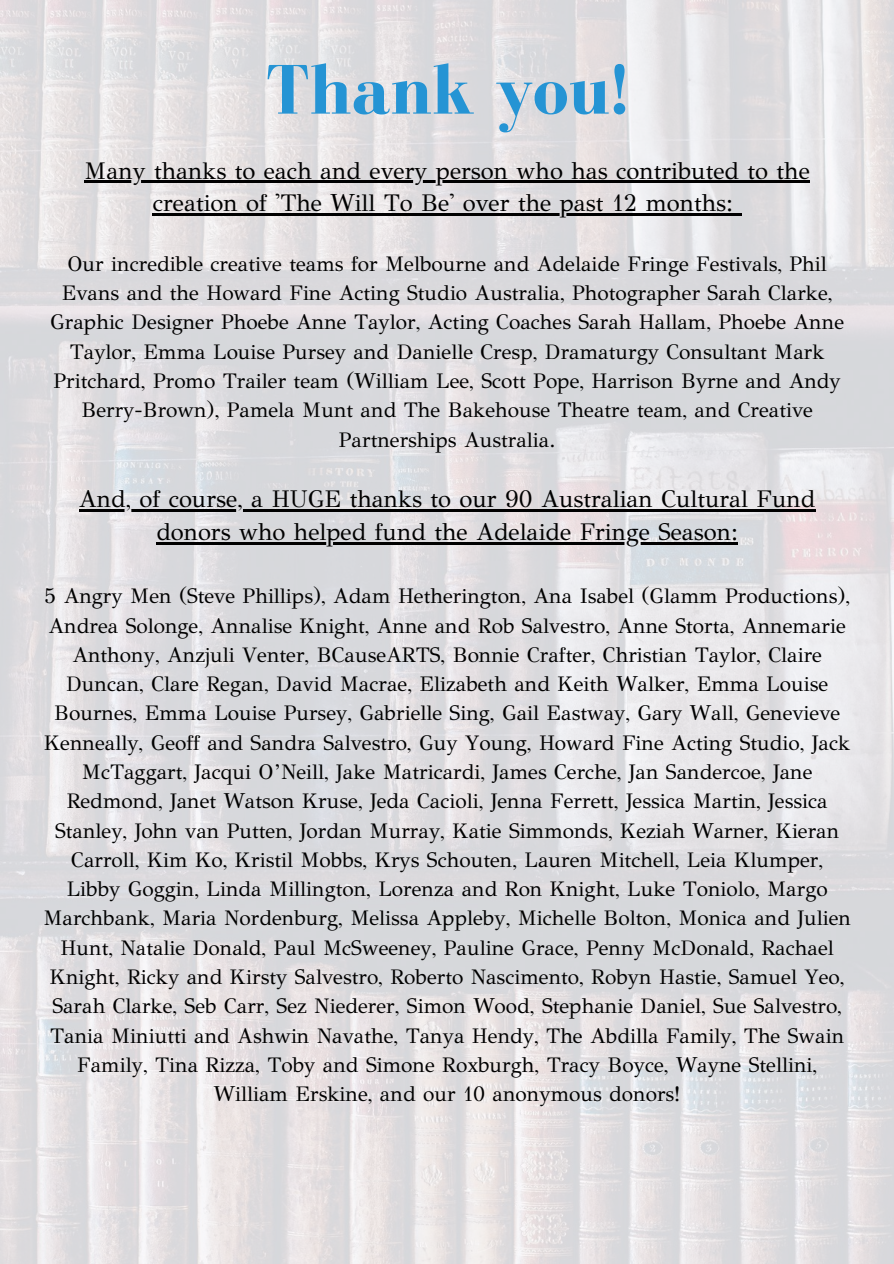
<style>
.page{position:relative;width:894px;height:1264px;background:#fff}
.page>*{position:absolute;margin:0;border:0;box-sizing:border-box;transform-origin:0 0}
.t1{font:700 72px "Bodoni FLF";color:#2594d4}
.t2{font:24px/32.7px "GFS Didot";color:#000;text-align:center}
.t3{font:21px/29.2px "GFS Didot";color:#000;text-align:center}
</style>
<div class="page">
<img style="left:0;top:0;width:893px;height:1263px">
<hr style="left:84px;top:181px;width:725px;height:2px;background:#000">
<hr style="left:153px;top:213px;width:580px;height:3px;background:#000">
<svg style="left:733px;top:213px;width:8px;height:3px"></svg>
<hr style="left:79px;top:509px;width:736px;height:3px;background:#000">
<hr style="left:156px;top:542px;width:581px;height:2px;background:#000">
<h1 class="t1" style="left:266px;top:51px;width:364px">Thank you!</h1>
<p class="t2" style="left:84px;top:154px;width:726px">Many thanks to each and every person who has contributed to the creation of 'The Will To Be' over the past 12 months:</p>
<p class="t3" style="left:50px;top:249px;width:795px">Our incredible creative teams for Melbourne and Adelaide Fringe Festivals, Phil Evans and the Howard Fine Acting Studio Australia, Photographer Sarah Clarke, Graphic Designer Phoebe Anne Taylor, Acting Coaches Sarah Hallam, Phoebe Anne Taylor, Emma Louise Pursey and Danielle Cresp, Dramaturgy Consultant Mark Pritchard, Promo Trailer team (William Lee, Scott Pope, Harrison Byrne and Andy Berry-Brown), Pamela Munt and The Bakehouse Theatre team, and Creative Partnerships Australia.</p>
<p class="t2" style="left:79px;top:483px;width:737px">And, of course, a HUGE thanks to our 90 Australian Cultural Fund donors who helped fund the Adelaide Fringe Season:</p>
<p class="t3" style="left:43px;top:581px;width:809px">5 Angry Men (Steve Phillips), Adam Hetherington, Ana Isabel (Glamm Productions), Andrea Solonge, Annalise Knight, Anne and Rob Salvestro, Anne Storta, Annemarie Anthony, Anzjuli Venter, BCauseARTS, Bonnie Crafter, Christian Taylor, Claire Duncan, Clare Regan, David Macrae, Elizabeth and Keith Walker, Emma Louise Bournes, Emma Louise Pursey, Gabrielle Sing, Gail Eastway, Gary Wall, Genevieve Kenneally, Geoff and Sandra Salvestro, Guy Young, Howard Fine Acting Studio, Jack McTaggart, Jacqui O’Neill, Jake Matricardi, James Cerche, Jan Sandercoe, Jane Redmond, Janet Watson Kruse, Jeda Cacioli, Jenna Ferrett, Jessica Martin, Jessica Stanley, John van Putten, Jordan Murray, Katie Simmonds, Keziah Warner, Kieran Carroll, Kim Ko, Kristil Mobbs, Krys Schouten, Lauren Mitchell, Leia Klumper, Libby Goggin, Linda Millington, Lorenza and Ron Knight, Luke Toniolo, Margo Marchbank, Maria Nordenburg, Melissa Appleby, Michelle Bolton, Monica and Julien Hunt, Natalie Donald, Paul McSweeney, Pauline Grace, Penny McDonald, Rachael Knight, Ricky and Kirsty Salvestro, Roberto Nascimento, Robyn Hastie, Samuel Yeo, Sarah Clarke, Seb Carr, Sez Niederer, Simon Wood, Stephanie Daniel, Sue Salvestro, Tania Miniutti and Ashwin Navathe, Tanya Hendy, The Abdilla Family, The Swain Family, Tina Rizza, Toby and Simone Roxburgh, Tracy Boyce, Wayne Stellini, William Erskine, and our 10 anonymous donors!</p>
</div>
